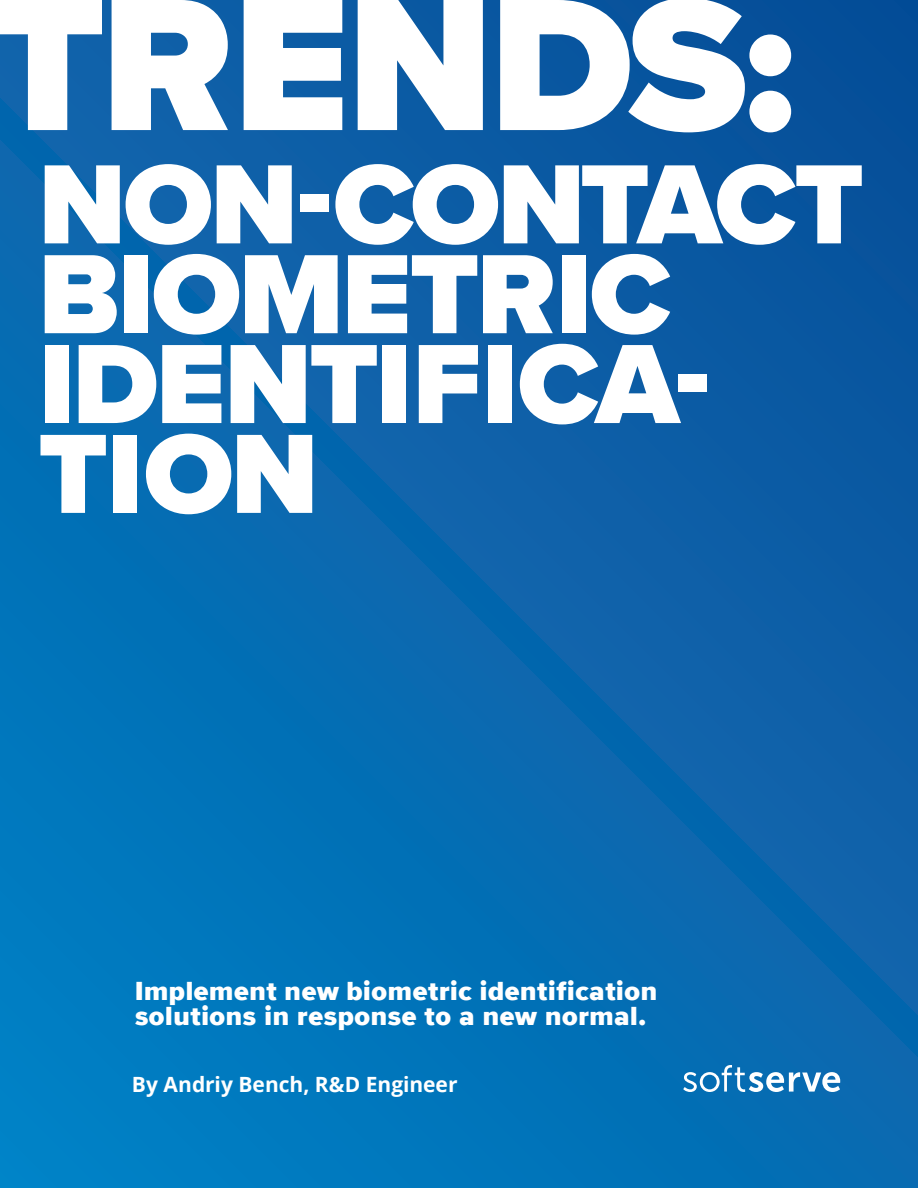
<style>
.page{position:relative;width:918px;height:1188px;background:#fff}
.page>*{position:absolute;margin:0;border:0;box-sizing:border-box;transform-origin:0 0}
.t1{font:900 195px "Proxima Nova";letter-spacing:-.02em;color:#fff}
.t2{font:900 117px/89.8px "Proxima Nova";letter-spacing:-.02em;color:#fff}
.t3{font:900 27px/25.5px "Proxima Nova";letter-spacing:.025em;color:#fff}
.t4{font:700 21px "Open Sans";color:#fff}
</style>
<div class="page">
<div style="left:0;top:0;width:918px;height:1188px;background:linear-gradient(to bottom,#0d57a0,#0277bc)"></div>
<svg style="left:683px;top:1065px;width:157px;height:27px"></svg>
<h1 class="t1" style="left:-10px;top:-80px;width:807px">TRENDS:</h1>
<h2 class="t2" style="left:38px;top:159px;width:827px">NON-CONTACT<br>BIOMETRIC<br>IDENTIFICA-<br>TION</h2>
<p class="t3" style="left:135px;top:978px;width:524px">Implement new biometric identification solutions in response to a new normal.</p>
<p class="t4" style="left:132px;top:1070px;width:327px">By Andriy Bench, R&amp;D Engineer</p>
</div>
